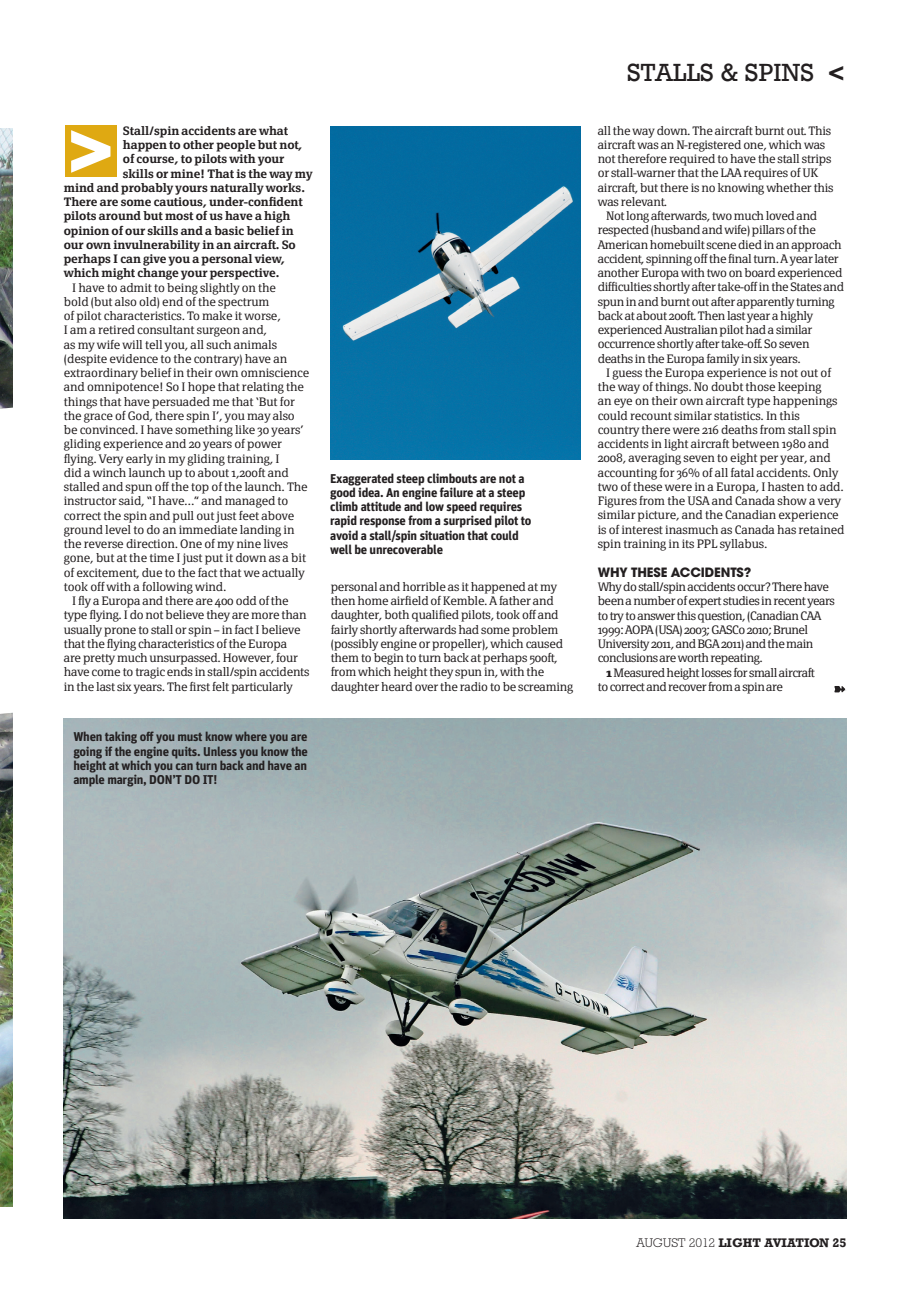
<style>
.page{position:relative;width:919px;height:1289px;background:#fff}
.page>*{position:absolute;margin:0;border:0;box-sizing:border-box;transform-origin:0 0}
.t1{font:25.5px "Rockwell";letter-spacing:.01em;color:#231f20}
.t2{font:700 12.75px/14.2px "Unit";letter-spacing:-.02em;color:#231f20;text-align:justify}
.t3{font:700 12.75px "Rockwell";color:#231f20}
.t4{font:700 12.75px "Avant Garde";letter-spacing:-.01em;color:#231f20}
.t5{font:300 12px/14.2px "Page Serif";letter-spacing:-.02em;color:#231f20}
.t6{font:600 12px "Page Serif";letter-spacing:-.01em;color:#231f20}
.t7{font:300 12px "Page Serif";letter-spacing:-.04em;color:#231f20}
.s1{font-weight:800;color:#fff}
.s2{font-weight:700}
.s3{font-weight:300}
</style>
<div class="page">
<img style="left:0;top:128px;width:13px;height:279px">
<img style="left:64px;top:719px;width:782px;height:499px">
<div style="left:65px;top:126px;width:51px;height:51px;background:#dfa912"></div>
<svg style="left:71px;top:130px;width:39px;height:43px"></svg>
<img style="left:0;top:714px;width:13px;height:492px">
<svg style="left:834px;top:686px;width:12px;height:6px"></svg>
<img style="left:330px;top:126px;width:250px;height:333px">
<p class="t6" style="left:123px;top:123px;width:167px">Stall/spin accidents are what</p>
<p class="t6" style="left:123px;top:138px;width:181px">happen to other people but not,</p>
<p class="t6" style="left:123px;top:152px;width:163px">of course, to pilots with your</p>
<p class="t6" style="left:123px;top:166px;width:191px">skills or mine! That is the way my</p>
<p class="t6" style="left:64px;top:180px;width:243px">mind and probably yours naturally works.</p>
<p class="t6" style="left:64px;top:195px;width:240px">There are some cautious, under-confident</p>
<p class="t6" style="left:64px;top:209px;width:228px">pilots around but most of us have a high</p>
<p class="t6" style="left:64px;top:223px;width:231px">opinion of our skills and a basic belief in</p>
<p class="t6" style="left:64px;top:237px;width:233px">our own invulnerability in an aircraft. So</p>
<p class="t6" style="left:64px;top:252px;width:223px">perhaps I can give you a personal view,</p>
<p class="t6" style="left:64px;top:266px;width:217px">which might change your perspective.</p>
<p class="t5" style="left:72px;top:280px;width:205px">I have to admit to being slightly on the</p>
<p class="t5" style="left:64px;top:294px;width:207px">bold (but also old) end of the spectrum</p>
<p class="t5" style="left:64px;top:309px;width:218px">of pilot characteristics. To make it worse,</p>
<p class="t5" style="left:64px;top:323px;width:205px">I am a retired consultant surgeon and,</p>
<p class="t5" style="left:64px;top:337px;width:215px">as my wife will tell you, all such animals</p>
<p class="t5" style="left:64px;top:351px;width:225px">(despite evidence to the contrary) have an</p>
<p class="t5" style="left:64px;top:366px;width:247px">extraordinary belief in their own omniscience</p>
<p class="t5" style="left:64px;top:380px;width:242px">and omnipotence! So I hope that relating the</p>
<p class="t5" style="left:64px;top:394px;width:233px">things that have persuaded me that ‘But for</p>
<p class="t5" style="left:64px;top:408px;width:232px">the grace of God, there spin I’, you may also</p>
<p class="t5" style="left:64px;top:423px;width:241px">be convinced. I have something like 30 years’</p>
<p class="t5" style="left:64px;top:437px;width:220px">gliding experience and 20 years of power</p>
<p class="t5" style="left:64px;top:451px;width:217px">flying. Very early in my gliding training, I</p>
<p class="t5" style="left:64px;top:465px;width:226px">did a winch launch up to about 1,200ft and</p>
<p class="t5" style="left:64px;top:480px;width:245px">stalled and spun off the top of the launch. The</p>
<p class="t5" style="left:64px;top:494px;width:226px">instructor said, “I have…” and managed to</p>
<p class="t5" style="left:64px;top:508px;width:232px">correct the spin and pull out just feet above</p>
<p class="t5" style="left:64px;top:522px;width:232px">ground level to do an immediate landing in</p>
<p class="t5" style="left:64px;top:536px;width:226px">the reverse direction. One of my nine lives</p>
<p class="t5" style="left:64px;top:551px;width:244px">gone, but at the time I just put it down as a bit</p>
<p class="t5" style="left:64px;top:565px;width:242px">of excitement, due to the fact that we actually</p>
<p class="t5" style="left:64px;top:579px;width:164px">took off with a following wind.</p>
<p class="t5" style="left:72px;top:593px;width:218px">I fly a Europa and there are 400 odd of the</p>
<p class="t5" style="left:64px;top:608px;width:244px">type flying. I do not believe they are more than</p>
<p class="t5" style="left:64px;top:622px;width:238px">usually prone to stall or spin – in fact I believe</p>
<p class="t5" style="left:64px;top:636px;width:225px">that the flying characteristics of the Europa</p>
<p class="t5" style="left:64px;top:650px;width:236px">are pretty much unsurpassed. However, four</p>
<p class="t5" style="left:64px;top:665px;width:247px">have come to tragic ends in stall/spin accidents</p>
<p class="t5" style="left:64px;top:679px;width:230px">in the last six years. The first felt particularly</p>
<p class="t2" style="left:73px;top:729px;width:236px">When taking off you must know where you are going if the engine quits. Unless you know the height at which you can turn back and have an ample margin, DON’T DO IT!</p>
<p class="t2" style="left:330px;top:470px;width:203px;text-align:left">Exaggerated steep climbouts are not a good idea. An engine failure at a steep climb attitude and low speed requires rapid response from a surprised pilot to avoid a stall/spin situation that could well be unrecoverable</p>
<p class="t5" style="left:331px;top:579px;width:244px">personal and horrible as it happened at my then home airfield of Kemble. A father and daughter, both qualified pilots, took off and fairly shortly afterwards had some problem (possibly engine or propeller), which caused them to begin to turn back at perhaps 500ft, from which height they spun in, with the daughter heard over the radio to be screaming</p>
<h1 class="t1" style="left:627px;top:58px;width:219px">STALLS &amp; SPINS <span class="s1">&gt;</span></h1>
<p class="t5" style="left:597px;top:123px;width:237px">all the way down. The aircraft burnt out. This aircraft was an N-registered one, which was not therefore required to have the stall strips or stall-warner that the LAA requires of UK aircraft, but there is no knowing whether this was relevant.</p>
<p class="t5" style="left:597px;top:209px;width:248px;text-indent:9px">Not long afterwards, two much loved and respected (husband and wife) pillars of the American homebuilt scene died in an approach accident, spinning off the final turn. A year later another Europa with two on board experienced difficulties shortly after take-off in the States and spun in and burnt out after apparently turning back at about 200ft. Then last year a highly experienced Australian pilot had a similar occurrence shortly after take-off. So seven deaths in the Europa family in six years.</p>
<p class="t5" style="left:597px;top:365px;width:248px;text-indent:9px">I guess the Europa experience is not out of the way of things. No doubt those keeping<br>an eye on their own aircraft type happenings could recount similar statistics. In this<br>country there were 216 deaths from stall spin accidents in light aircraft between 1980 and 2008, averaging seven to eight per year, and accounting for 36% of all fatal accidents. Only two of these were in a Europa, I hasten to add.<br>Figures from the USA and Canada show a very similar picture, and the Canadian experience is of interest inasmuch as Canada has retained spin training in its PPL syllabus.</p>
<p class="t4" style="left:597px;top:564px;width:155px">WHY THESE ACCIDENTS?</p>
<p class="t7" style="left:597px;top:579px;width:233px">Why do stall/spin accidents occur? There have</p>
<p class="t7" style="left:597px;top:594px;width:239px">been a number of expert studies in recent years</p>
<p class="t7" style="left:597px;top:608px;width:225px">to try to answer this question, (Canadian CAA</p>
<p class="t7" style="left:597px;top:622px;width:212px">1999: AOPA (USA) 2003; GASCo 2010; Brunel</p>
<p class="t7" style="left:597px;top:636px;width:217px">University 2011, and BGA 2011) and the main</p>
<p class="t7" style="left:597px;top:651px;width:166px">conclusions are worth repeating.</p>
<p class="t7" style="left:606px;top:665px;width:210px"><span class="s2">1</span> Measured height losses for small aircraft</p>
<p class="t7" style="left:597px;top:679px;width:187px">to correct and recover from a spin are</p>
<p class="t3" style="left:636px;top:1234px;width:211px"><span class="s3">AUGUST 2012</span> LIGHT AVIATION 25</p>
</div>
